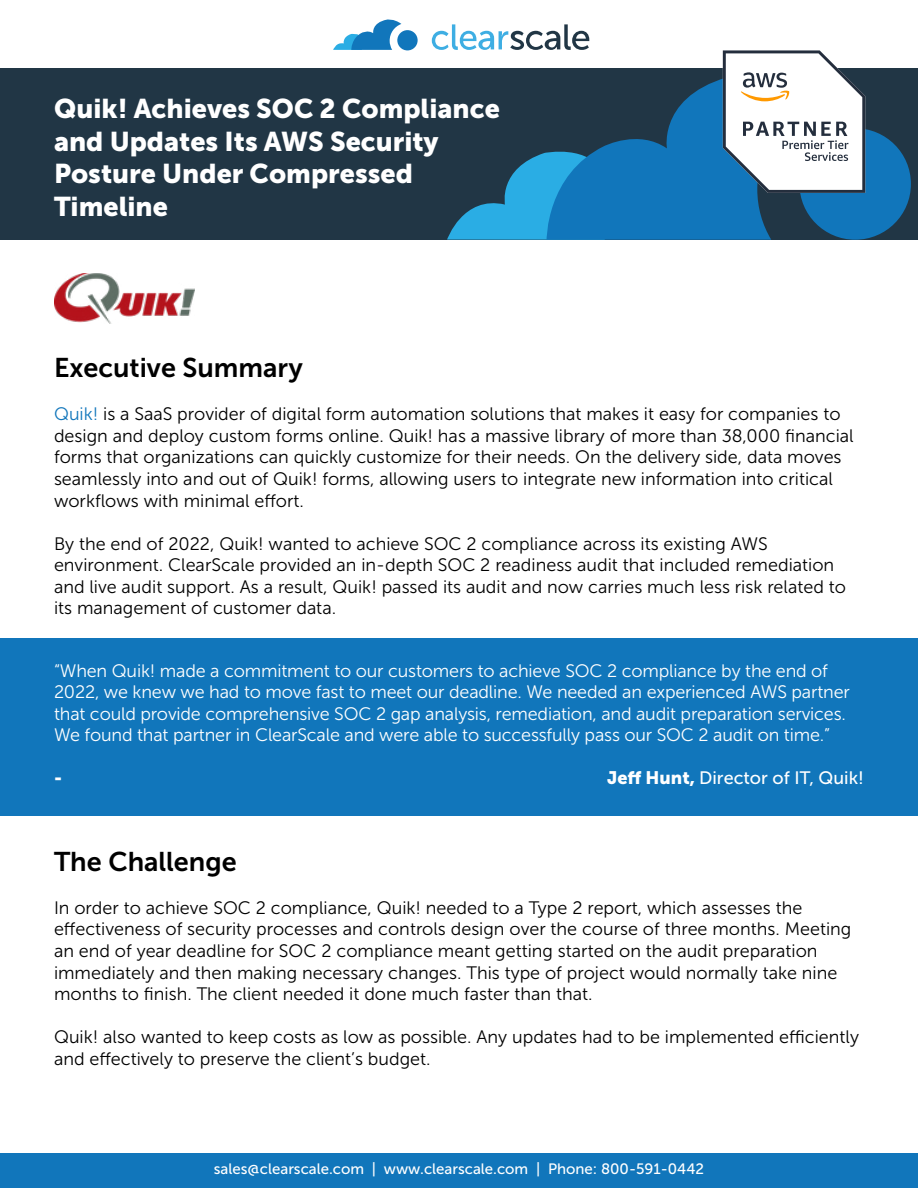
<style>
.page{position:relative;width:918px;height:1188px;background:#fff}
.page>*{position:absolute;margin:0;border:0;box-sizing:border-box;transform-origin:0 0}
.t1{font:27px/32.4px "Museo Sans 900";color:#fff}
.t2{font:27px "Museo Sans 700";color:#000}
.t3{font:18px/21.6px "Museo Sans 300";color:#000}
.t4{font:18px/21.6px "Museo Sans 300";letter-spacing:-.01em;color:#fff}
.t5{font:18px "Museo Sans 500";color:#fff}
.t6{font:18px "Museo Sans 900";color:#fff}
.t7{font:15px "Museo Sans 500";color:#fff}
.s1{color:#1176bb}
.s2{font-family:"Museo Sans 900"}
</style>
<div class="page">
<div style="left:0;top:68px;width:918px;height:172px;background:#213645"></div>
<svg style="left:447px;top:152px;width:99px;height:88px"></svg>
<div style="left:799px;top:128px;width:112px;height:112px;background:#1176bb;border-radius:50%"></div>
<svg style="left:546px;top:66px;width:276px;height:174px;fill:#1176bb"></svg>
<svg style="left:723px;top:50px;width:142px;height:143px"></svg>
<svg style="left:432px;top:24px;width:157px;height:26px"></svg>
<div style="left:397px;top:30px;width:21px;height:20px;background:#1176bb;border-radius:50%"></div>
<svg style="left:333px;top:19px;width:68px;height:31px"></svg>
<div style="left:0;top:1154px;width:918px;height:34px;background:#1176bb"></div>
<img style="left:54px;top:273px;width:140px;height:51px">
<div style="left:1px;top:638px;width:917px;height:177px;background:#1176bb"></div>
<h1 class="t1" style="left:54px;top:93px;width:447px">Quik! Achieves SOC 2 Compliance and Updates Its AWS Security<br>Posture Under Compressed<br>Timeline</h1>
<h1 class="t2" style="left:54px;top:353px;width:250px">Executive Summary</h1>
<p class="t3" style="left:54px;top:403px;width:801px"><span class="s1">Quik!</span> is a SaaS provider of digital form automation solutions that makes it easy for companies to design and deploy custom forms online. Quik! has a massive library of more than 38,000 financial forms that organizations can quickly customize for their needs. On the delivery side, data moves seamlessly into and out of Quik! forms, allowing users to integrate new information into critical workflows with minimal effort.</p>
<p class="t3" style="left:54px;top:533px;width:794px">By the end of 2022, Quik! wanted to achieve SOC 2 compliance across its existing AWS environment. ClearScale provided an in-depth SOC 2 readiness audit that included remediation and live audit support. As a result, Quik! passed its audit and now carries much less risk related to its management of customer data.</p>
<p class="t4" style="left:54px;top:660px;width:797px">“When Quik! made a commitment to our customers to achieve SOC 2 compliance by the end of 2022, we knew we had to move fast to meet our deadline. We needed an experienced AWS partner that could provide comprehensive SOC 2 gap analysis, remediation, and audit preparation services.<br>We found that partner in ClearScale and were able to successfully pass our SOC 2 audit on time.”</p>
<p class="t6" style="left:54px;top:768px;width:10px">-</p>
<p class="t5" style="left:607px;top:768px;width:258px"><span class="s2">Jeff Hunt,</span> Director of IT, Quik!</p>
<h1 class="t2" style="left:54px;top:847px;width:184px">The Challenge</h1>
<p class="t3" style="left:54px;top:897px;width:799px">In order to achieve SOC 2 compliance, Quik! needed to a Type 2 report, which assesses the effectiveness of security processes and controls design over the course of three months. Meeting an end of year deadline for SOC 2 compliance meant getting started on the audit preparation immediately and then making necessary changes. This type of project would normally take nine months to finish. The client needed it done much faster than that.</p>
<p class="t3" style="left:54px;top:1026px;width:806px">Quik! also wanted to keep costs as low as possible. Any updates had to be implemented efficiently and effectively to preserve the client’s budget.</p>
<p class="t7" style="left:214px;top:1161px;width:492px">sales@clearscale.com | www.clearscale.com | Phone: 800-591-0442</p>
</div>
